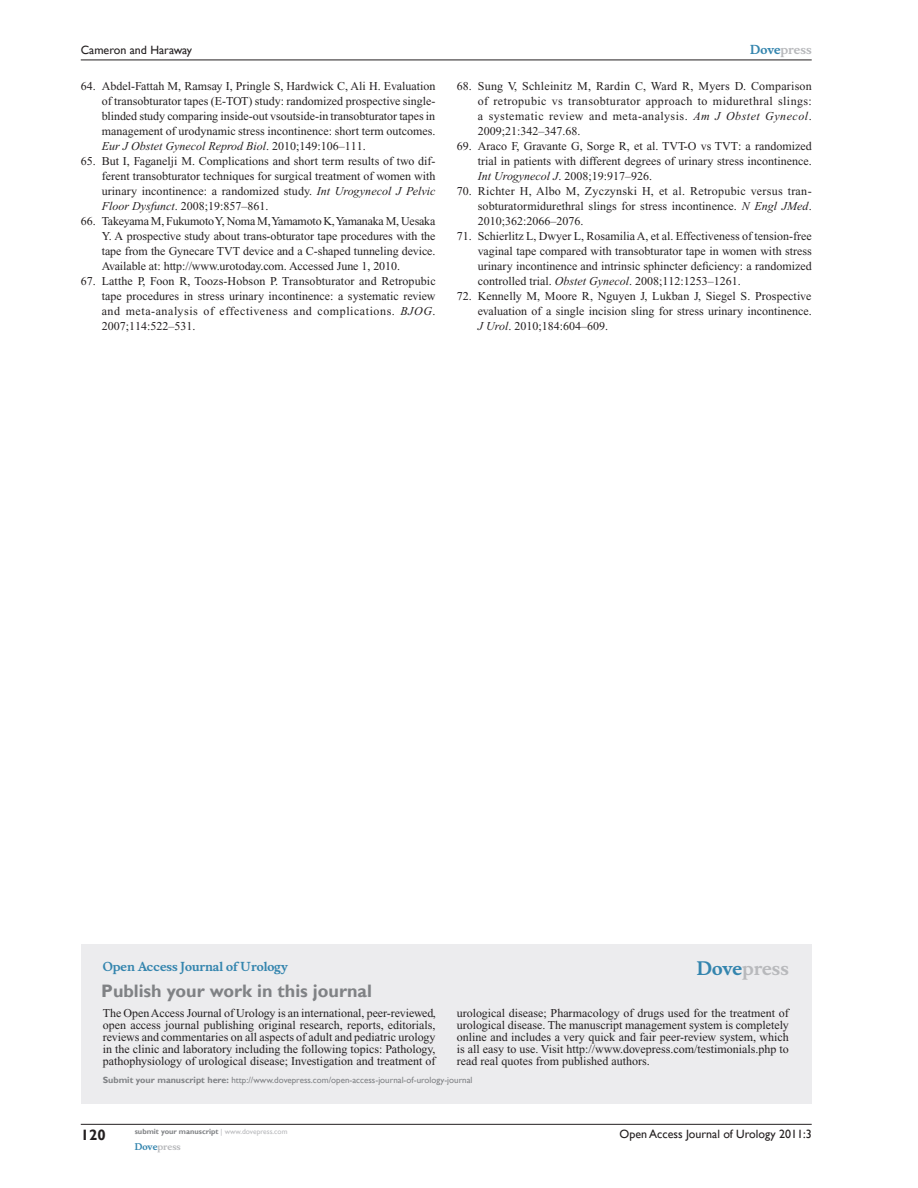
<style>
.page{position:relative;width:918px;height:1188px;background:#fff}
.page>*{position:absolute;margin:0;border:0;box-sizing:border-box;transform-origin:0 0}
.t1{font:700 18px "Gill Sans";color:#808285}
.t2{font:700 18px "Musee";color:#b8b9bc}
.t3{font:700 15px "Gill Sans";color:#231f20}
.t4{font:12px/15px "Times New Roman";color:#231f20;text-align:justify}
.t5{font:12px "Gill Sans";color:#231f20}
.t6{font:700 12px "Musee";color:#3485ae}
.t7{font:700 12px "Musee";color:#b8b9bc}
.t8{font:9px "Gill Sans";color:#808285}
.t9{font:700 9px "Musee";color:#b8b9bc}
.t10{font:700 7.5px "Gill Sans";color:#808285}
.s1{font-style:italic}
.s2{color:#3485ae}
.s3{font-weight:700}
.s4{font-weight:400;color:#b8b9bc}
</style>
<div class="page">
<div style="left:81px;top:944px;width:731px;height:159px;background:#ececee"></div>
<hr style="left:81px;top:1124px;width:731px;height:1px;background:#231f20">
<hr style="left:81px;top:60px;width:731px;height:1px;background:#231f20">
<p class="t5" style="left:81px;top:43px;width:113px">Cameron and Haraway</p>
<p class="t4" style="left:102px;top:79px;width:335px;text-indent:-21px">64. Abdel-Fattah M, Ramsay I, Pringle S, Hardwick C, Ali H. Evaluation of transobturator tapes (E-TOT) study: randomized prospective single&shy;blinded study comparing inside-out vsoutside-in transobturator tapes in management of urodynamic stress incontinence: short term outcomes.<br><span class="s1">Eur J Obstet Gynecol Reprod Biol</span>. 2010;149:106–111.</p>
<p class="t4" style="left:102px;top:154px;width:335px;text-indent:-21px">65. But I, Faganelji M. Complications and short term results of two dif&shy;ferent transobturator techniques for surgical treatment of women with urinary incontinence: a randomized study. <span class="s1">Int Urogynecol J Pelvic Floor Dysfunct</span>. 2008;19:857–861.</p>
<p class="t4" style="left:102px;top:214px;width:335px;text-indent:-21px">66. Takeyama M, Fukumoto Y, Noma M, Yamamoto K, Yamanaka M, Uesaka Y. A prospective study about trans-obturator tape procedures with the tape from the Gynecare TVT device and a C-shaped tunneling device.<br>Available at: http://www.urotoday.com. Accessed June 1, 2010.</p>
<p class="t4" style="left:102px;top:274px;width:335px;text-indent:-21px">67. Latthe P, Foon R, Toozs-Hobson P. Transobturator and Retropubic tape procedures in stress urinary incontinence: a systematic review and meta-analysis of effectiveness and complications. <span class="s1">BJOG</span>.<br>2007;114:522–531.</p>
<p class="t7" style="left:750px;top:43px;width:63px"><span class="s2">Dove</span>press</p>
<p class="t4" style="left:478px;top:79px;width:336px;text-indent:-21px">68. Sung V, Schleinitz M, Rardin C, Ward R, Myers D. Comparison of retropubic vs transobturator approach to midurethral slings: a systematic review and meta-analysis. <span class="s1">Am J Obstet Gynecol</span>.<br>2009;21:342–347.68.</p>
<p class="t4" style="left:478px;top:139px;width:335px;text-indent:-21px">69. Araco F, Gravante G, Sorge R, et al. TVT-O vs TVT: a randomized trial in patients with different degrees of urinary stress incontinence.<br><span class="s1">Int Urogynecol J</span>. 2008;19:917–926.</p>
<p class="t4" style="left:478px;top:184px;width:335px;text-indent:-21px">70. Richter H, Albo M, Zyczynski H, et al. Retropubic versus tran&shy;sobturatormidurethral slings for stress incontinence. <span class="s1">N Engl JMed</span>.<br>2010;362:2066–2076.</p>
<p class="t4" style="left:478px;top:229px;width:335px;text-indent:-21px">71. Schierlitz L, Dwyer L, Rosamilia A, et al. Effectiveness of tension-free vaginal tape compared with transobturator tape in women with stress urinary incontinence and intrinsic sphincter deficiency: a randomized controlled trial. <span class="s1">Obstet Gynecol</span>. 2008;112:1253–1261.</p>
<p class="t4" style="left:478px;top:289px;width:335px;text-indent:-21px">72. Kennelly M, Moore R, Nguyen J, Lukban J, Siegel S. Prospective evaluation of a single incision sling for stress urinary incontinence.<br><span class="s1">J Urol</span>. 2010;184:604–609.</p>
<p class="t6" style="left:103px;top:959px;width:187px">Open Access Journal of Urology</p>
<h1 class="t1" style="left:101px;top:980px;width:272px">Publish your work in this journal</h1>
<h1 class="t2" style="left:697px;top:958px;width:94px"><span class="s2">Dove</span>press</h1>
<p class="t4" style="left:103px;top:1007px;width:335px;line-height:12px">The Open Access Journal of Urology is an international, peer-reviewed, open access journal publishing original research, reports, editorials, reviews and commentaries on all aspects of adult and pediatric urology in the clinic and laboratory including the following topics: Pathology, pathophysiology of urological disease; Investigation and treatment of</p>
<p class="t4" style="left:457px;top:1007px;width:333px;line-height:12px">urological disease; Pharmacology of drugs used for the treatment of urological disease. The manuscript management system is completely online and includes a very quick and fair peer-review system, which is all easy to use. Visit http://www.dovepress.com/testimonials.php to read real quotes from published authors.</p>
<p class="t8" style="left:103px;top:1075px;width:371px"><span class="s3">Submit your manuscript here:</span> http://www.dovepress.com/open-access-journal-of-urology-journal</p>
<p class="t3" style="left:81px;top:1126px;width:26px">120</p>
<p class="t10" style="left:135px;top:1127px;width:154px">submit your manuscript <span class="s4">| www.dovepress.com</span></p>
<p class="t9" style="left:135px;top:1141px;width:48px"><span class="s2">Dove</span>press</p>
<p class="t5" style="left:620px;top:1127px;width:194px">Open Access Journal of Urology 2011:3</p>
</div>
